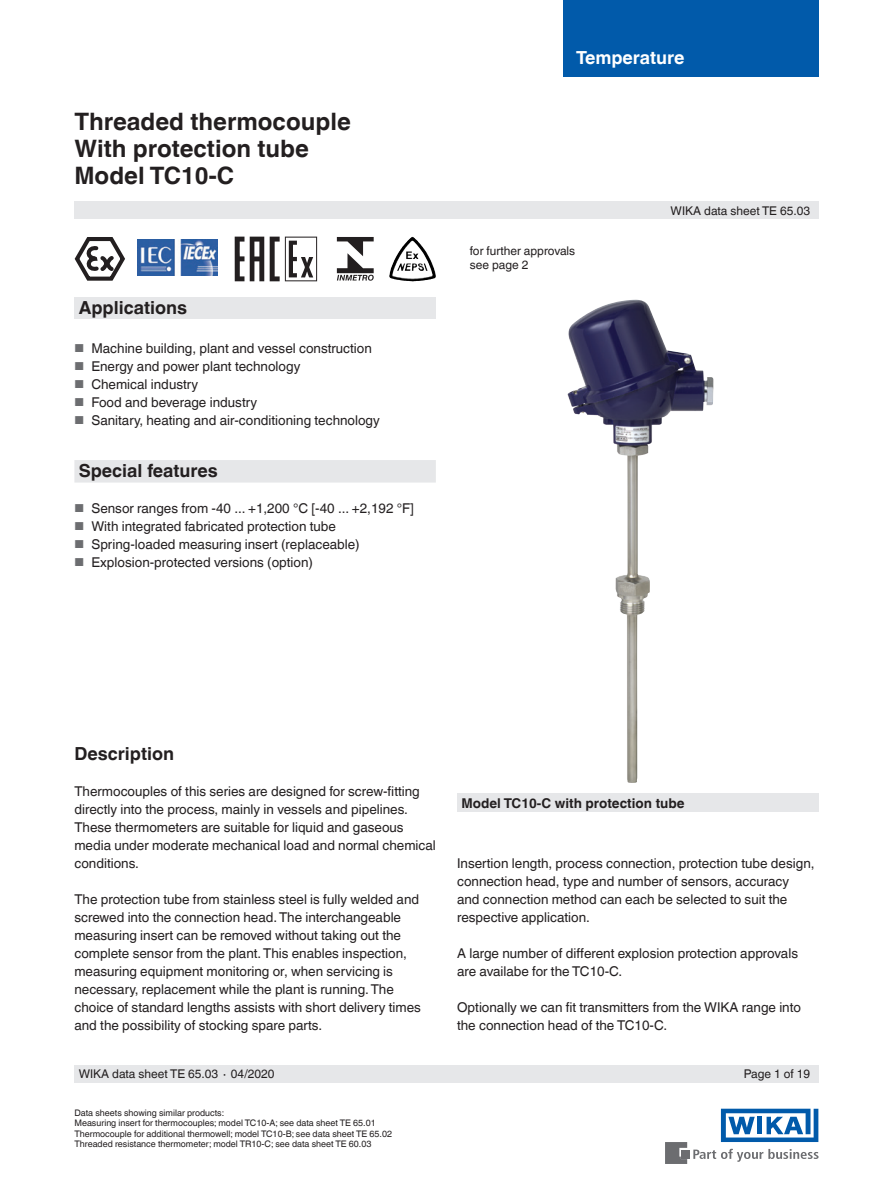
<style>
.page{position:relative;width:893px;height:1188px;background:#fff}
.page>*{position:absolute;margin:0;border:0;box-sizing:border-box;transform-origin:0 0}
.t1{font:700 24px/27px "Helvetica World";color:#231f20}
.t2{font:700 18px "Helvetica World";color:#231f20}
.t3{font:700 18px "Helvetica World";color:#fff}
.t4{font:13.5px/18px "Helvetica World";color:#231f20}
.t5{font:700 13.5px "Helvetica World";color:#231f20}
.t6{font:12px/13.5px "Helvetica World";color:#231f20}
.t7{font:9px/10.5px "Helvetica World";color:#231f20}
.s1{font-size:11.55px;color:#6c6d70}
</style>
<div class="page">
<div style="left:74px;top:297px;width:362px;height:22px;background:#e6e7e9"></div>
<div style="left:74px;top:202px;width:745px;height:17px;background:#e6e7e9"></div>
<div style="left:74px;top:1066px;width:745px;height:17px;background:#e6e7e9"></div>
<svg style="left:693px;top:1149px;width:126px;height:13px"></svg>
<div style="left:682px;top:1150px;width:8px;height:8px;background:#6c6d70"></div>
<svg style="left:665px;top:1142px;width:22px;height:22px"></svg>
<svg style="left:721px;top:1109px;width:97px;height:33px"></svg>
<div style="left:563px;top:0;width:256px;height:77px;background:#015aaa"></div>
<svg style="left:74px;top:237px;width:51px;height:44px"></svg>
<svg style="left:337px;top:237px;width:37px;height:44px"></svg>
<svg style="left:235px;top:237px;width:29px;height:44px"></svg>
<svg style="left:270px;top:237px;width:47px;height:44px"></svg>
<img style="left:394px;top:237px;width:18px;height:24px">
<img style="left:138px;top:240px;width:79px;height:36px">
<img style="left:567px;top:300px;width:146px;height:483px">
<div style="left:457px;top:794px;width:362px;height:18px;background:#e6e7e9"></div>
<div style="left:74px;top:460px;width:362px;height:23px;background:#e6e7e9"></div>
<h1 class="t1" style="left:74px;top:108px;width:278px">Threaded thermocouple<br>With protection tube<br>Model TC10-C</h1>
<h2 class="t2" style="left:79px;top:297px;width:110px">Applications</h2>
<p class="t4" style="left:74px;top:339px;width:299px"><span class="s1">■</span> Machine building, plant and vessel construction</p>
<p class="t4" style="left:74px;top:357px;width:227px"><span class="s1">■</span> Energy and power plant technology</p>
<p class="t4" style="left:74px;top:375px;width:125px"><span class="s1">■</span> Chemical industry</p>
<p class="t4" style="left:74px;top:393px;width:184px"><span class="s1">■</span> Food and beverage industry</p>
<p class="t4" style="left:74px;top:411px;width:307px"><span class="s1">■</span> Sanitary, heating and air-conditioning technology</p>
<h2 class="t2" style="left:79px;top:461px;width:141px">Special features</h2>
<p class="t4" style="left:74px;top:500px;width:341px"><span class="s1">■</span> Sensor ranges from -40 ... +1,200 °C [-40 ... +2,192 °F]</p>
<p class="t4" style="left:74px;top:518px;width:263px"><span class="s1">■</span> With integrated fabricated protection tube</p>
<p class="t4" style="left:74px;top:536px;width:287px"><span class="s1">■</span> Spring-loaded measuring insert (replaceable)</p>
<p class="t4" style="left:74px;top:554px;width:240px"><span class="s1">■</span> Explosion-protected versions (option)</p>
<h2 class="t3" style="left:576px;top:47px;width:110px">Temperature</h2>
<p class="t6" style="left:470px;top:245px;width:107px">for further approvals see page 2</p>
<p class="t6" style="left:671px;top:204px;width:141px">WIKA data sheet TE 65.03</p>
<h2 class="t2" style="left:74px;top:743px;width:101px">Description</h2>
<p class="t4" style="left:74px;top:782px;width:363px">Thermocouples of this series are designed for screw-fitting directly into the process, mainly in vessels and pipelines.<br>These thermometers are suitable for liquid and gaseous media under moderate mechanical load and normal chemical conditions.</p>
<p class="t4" style="left:74px;top:890px;width:348px">The protection tube from stainless steel is fully welded and screwed into the connection head. The interchangeable measuring insert can be removed without taking out the complete sensor from the plant. This enables inspection, measuring equipment monitoring or, when servicing is necessary, replacement while the plant is running. The choice of standard lengths assists with short delivery times and the possibility of stocking spare parts.</p>
<p class="t5" style="left:461px;top:795px;width:225px">Model TC10-C with protection tube</p>
<p class="t4" style="left:457px;top:854px;width:359px">Insertion length, process connection, protection tube design, connection head, type and number of sensors, accuracy and connection method can each be selected to suit the respective application.</p>
<p class="t4" style="left:457px;top:944px;width:342px">A large number of different explosion protection approvals are availabe for the TC10-C.</p>
<p class="t4" style="left:457px;top:998px;width:345px">Optionally we can fit transmitters from the WIKA range into the connection head of the TC10-C.</p>
<p class="t6" style="left:79px;top:1068px;width:197px">WIKA data sheet TE 65.03 ∙ 04/2020</p>
<p class="t6" style="left:744px;top:1068px;width:68px">Page 1 of 19</p>
<p class="t7" style="left:74px;top:1107px;width:319px">Data sheets showing similar products:<br>Measuring insert for thermocouples; model TC10-A; see data sheet TE 65.01<br>Thermocouple for additional thermowell; model TC10-B; see data sheet TE 65.02<br>Threaded resistance thermometer; model TR10-C; see data sheet TE 60.03</p>
</div>
